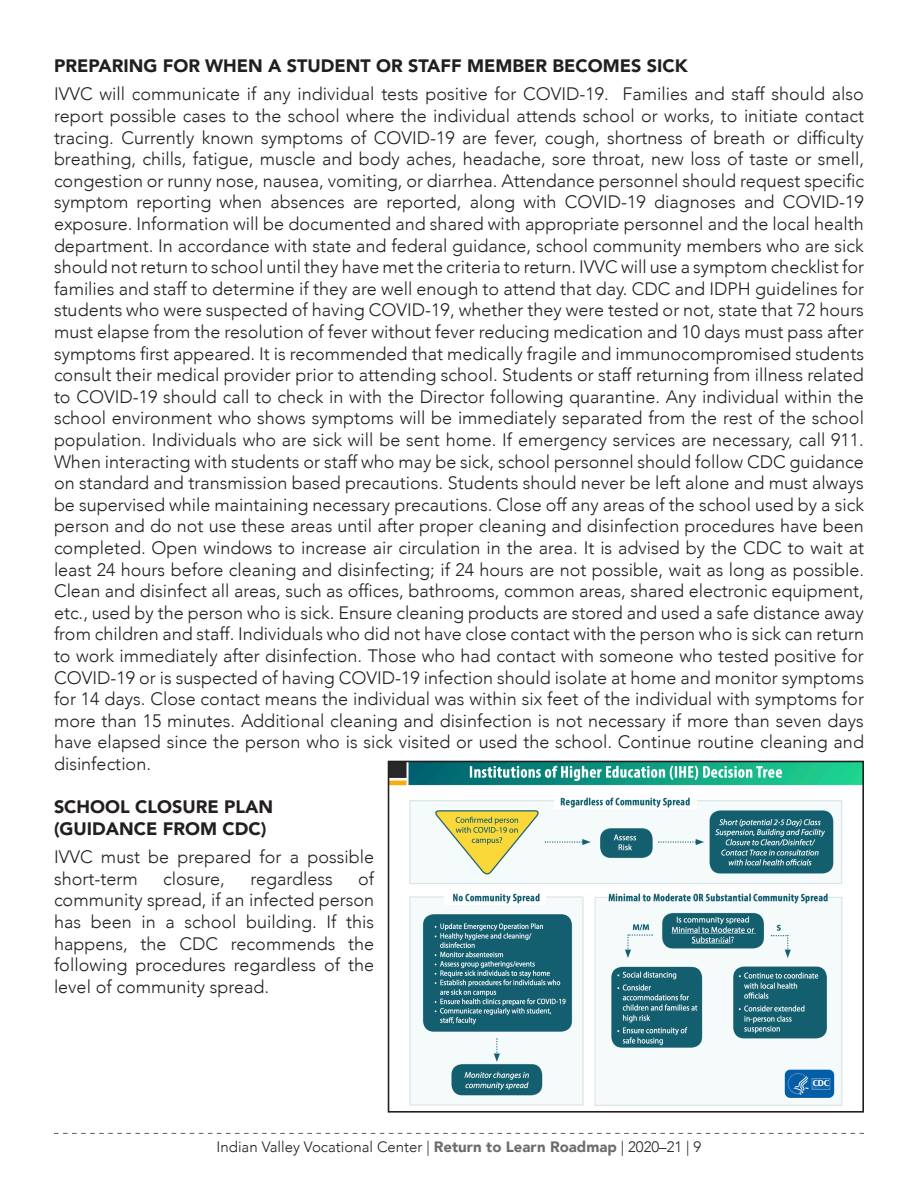
<style>
.page{position:relative;width:918px;height:1188px;background:#fff}
.page>*{position:absolute;margin:0;border:0;box-sizing:border-box;transform-origin:0 0}
.t1{font:300 18px/21.6px "Avenir";color:#231f20;text-align:justify}
.t2{font:900 18px/21.6px "Avenir";color:#231f20}
.t3{font:300 15px "Avenir";color:#231f20}
.s1{font-weight:900;color:#6c6d70}
</style>
<div class="page">
<svg style="left:54px;top:1133px;width:810px;height:1px"></svg>
<img style="left:391px;top:764px;width:470px;height:342px">
<div style="left:388px;top:761px;width:476px;height:352px;border:2px solid #231f20"></div>
<p class="t2" style="left:54px;top:54px;width:635px">PREPARING FOR WHEN A STUDENT OR STAFF MEMBER BECOMES SICK</p>
<p class="t1" style="left:54px;top:83px;width:812px">IVVC will communicate if any individual tests positive for COVID-19. Families and staff should also report possible cases to the school where the individual attends school or works, to initiate contact tracing. Currently known symptoms of COVID-19 are fever, cough, shortness of breath or difficulty breathing, chills, fatigue, muscle and body aches, headache, sore throat, new loss of taste or smell, congestion or runny nose, nausea, vomiting, or diarrhea. Attendance personnel should request specific symptom reporting when absences are reported, along with COVID-19 diagnoses and COVID-19 exposure. Information will be documented and shared with appropriate personnel and the local health department. In accordance with state and federal guidance, school community members who are sick should not return to school until they have met the criteria to return. IVVC will use a symptom checklist for families and staff to determine if they are well enough to attend that day. CDC and IDPH guidelines for students who were suspected of having COVID-19, whether they were tested or not, state that 72 hours must elapse from the resolution of fever without fever reducing medication and 10 days must pass after symptoms first appeared. It is recommended that medically fragile and immunocompromised students consult their medical provider prior to attending school. Students or staff returning from illness related to COVID-19 should call to check in with the Director following quarantine. Any individual within the school environment who shows symptoms will be immediately separated from the rest of the school population. Individuals who are sick will be sent home. If emergency services are necessary, call 911.<br>When interacting with students or staff who may be sick, school personnel should follow CDC guidance on standard and transmission based precautions. Students should never be left alone and must always be supervised while maintaining necessary precautions. Close off any areas of the school used by a sick person and do not use these areas until after proper cleaning and disinfection procedures have been completed. Open windows to increase air circulation in the area. It is advised by the CDC to wait at least 24 hours before cleaning and disinfecting; if 24 hours are not possible, wait as long as possible.<br>Clean and disinfect all areas, such as offices, bathrooms, common areas, shared electronic equipment, etc., used by the person who is sick. Ensure cleaning products are stored and used a safe distance away from children and staff. Individuals who did not have close contact with the person who is sick can return to work immediately after disinfection. Those who had contact with someone who tested positive for COVID-19 or is suspected of having COVID-19 infection should isolate at home and monitor symptoms for 14 days. Close contact means the individual was within six feet of the individual with symptoms for more than 15 minutes. Additional cleaning and disinfection is not necessary if more than seven days have elapsed since the person who is sick visited or used the school. Continue routine cleaning and disinfection.</p>
<p class="t2" style="left:54px;top:796px;width:221px">SCHOOL CLOSURE PLAN (GUIDANCE FROM CDC)</p>
<p class="t1" style="left:54px;top:846px;width:322px">IVVC must be prepared for a possible short-term</p>
<p class="t1" style="left:54px;top:868px;width:322px;text-indent:304px">of community spread, if an infected person has been in a school building. If this happens, the CDC recommends the following procedures regardless of the level of community spread.</p>
<p class="t1" style="left:163px;top:868px;width:63px">closure,</p>
<p class="t1" style="left:250px;top:868px;width:84px">regardless</p>
<p class="t3" style="left:217px;top:1138px;width:486px">Indian Valley Vocational Center | <span class="s1">Return to Learn Roadmap</span> | 2020–21 | 9</p>
</div>
